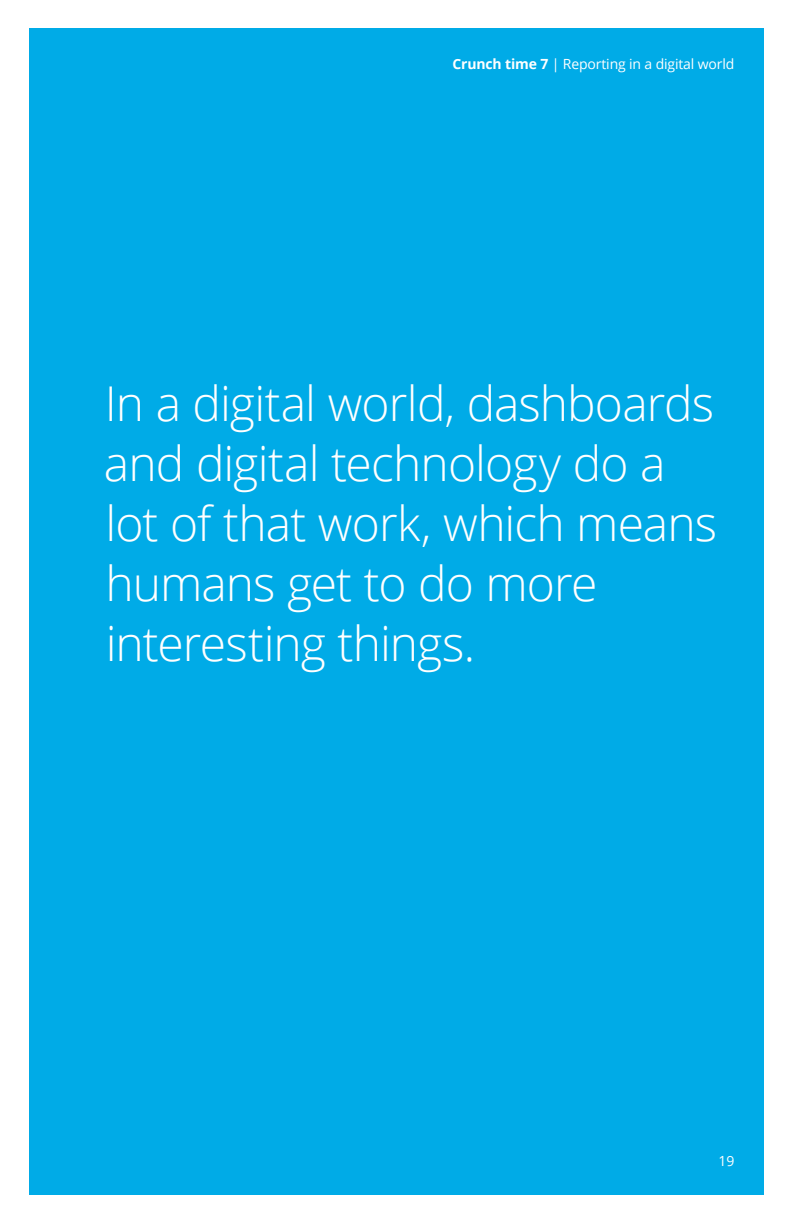
<style>
.page{position:relative;width:792px;height:1224px;background:#fff}
.page>*{position:absolute;margin:0;border:0;box-sizing:border-box;transform-origin:0 0}
.Story_heading_light{font:300 48px/60px "Open Sans";letter-spacing:-.02em;color:#fff}
.Brochure_title___Lef{font:14px "Open Sans";letter-spacing:-.01em;color:#fff}
.Folio_Right_pg__7_9{font:14px "Open Sans";color:#fff}
.s1{font-weight:700}
</style>
<div class="page">
<div style="left:29px;top:29px;width:734px;height:1166px;background:#00abe7"></div>
<p class="Brochure_title___Lef" style="left:452px;top:54px;width:283px"><span class="s1">Crunch time 7</span> | Reporting in a digital world</p>
<p class="Story_heading_light" style="left:104px;top:373px;width:615px">In a digital world, dashboards and digital technology do a lot of that work, which means humans get to do more interesting things.</p>
<p class="Folio_Right_pg__7_9" style="left:719px;top:1152px;width:17px">19</p>
</div>
